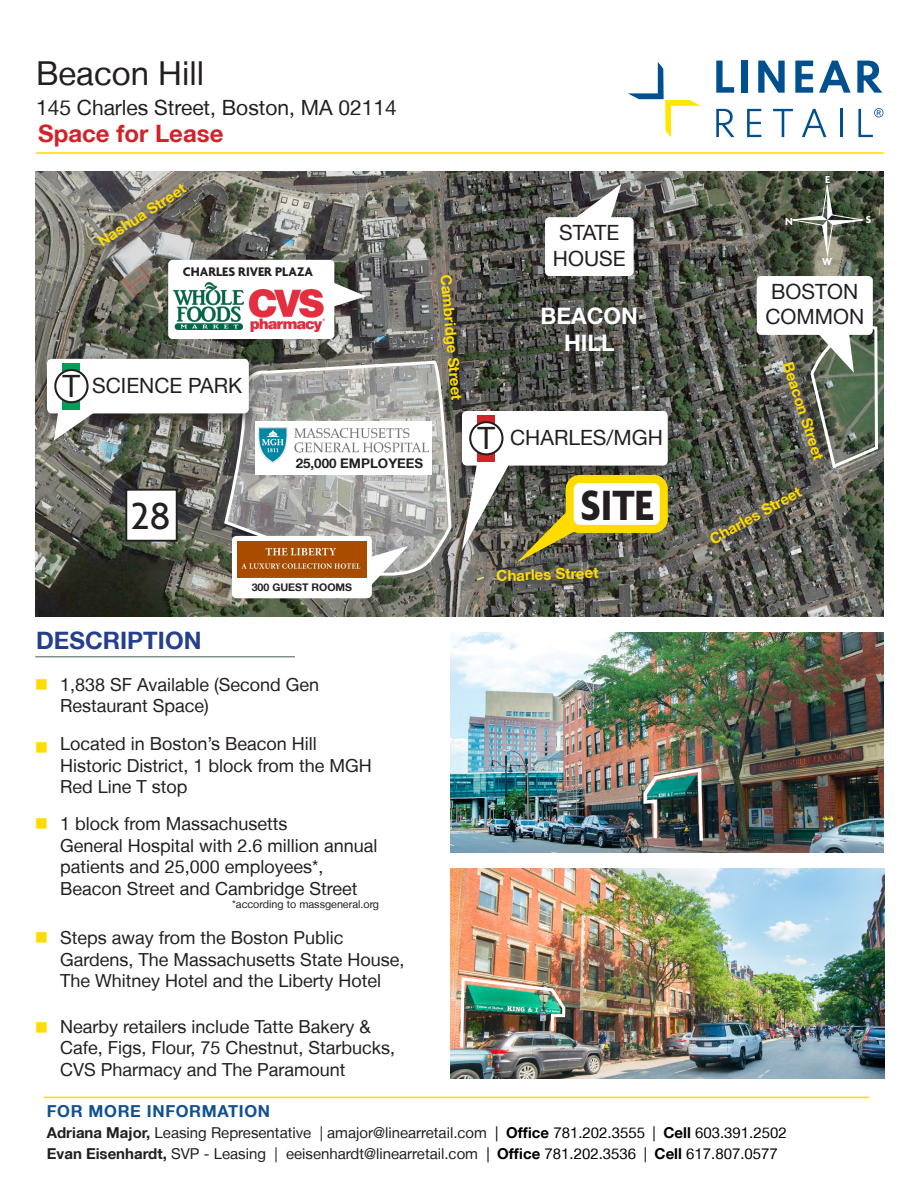
<style>
.page{position:relative;width:918px;height:1188px;background:#fff}
.page>*{position:absolute;margin:0;border:0;box-sizing:border-box;transform-origin:0 0}
.t1{font:700 45.75px "Agenda";color:#231f20;scale:.91 1}
.t2{font:500 40.65px "Agenda";color:#231f20}
.t3{font:33px "Helvetica Neue LT";color:#231f20}
.t4{font:30.75px "Helvetica Neue LT";color:#231f20}
.t5{font:700 24px "Helvetica Neue LT";color:#d1232a}
.t6{font:700 24px "Helvetica Neue LT";color:#253f8e}
.t7{font:700 22.65px/27.3px "Helvetica Neue LT";color:#fff;text-align:center}
.t8{font:21px "Helvetica Neue LT";color:#231f20}
.t9{font:18px/21.6px "Helvetica Neue LT";color:#231f20}
.t10{font:18px "Wingdings";color:#ffdc01}
.t11{font:700 16.5px "Helvetica Neue LT";letter-spacing:.04em;color:#115091}
.t12{font:15px/21px "Helvetica Neue LT";color:#231f20}
.t13{font:700 15px "Helvetica Neue LT";color:#ffdc01}
.t14{font:700 13.5px "Agenda";color:#231f20}
.t15{font:700 13.2px "Helvetica Neue LT";color:#231f20}
.t16{font:700 10.95px "Agenda";color:#fff}
.t17{font:10.8px "Helvetica Neue LT";color:#231f20}
.t18{font:700 10.5px "Helvetica Neue LT";color:#231f20}
.s1{font-weight:700}
.s2{color:#000}
.s3{font-weight:700;color:#000}
</style>
<div class="page">
<hr style="left:36px;top:152px;width:848px;height:2px;background:#ffdc01">
<hr style="left:35px;top:656px;width:260px;height:1px;background:#4b5a52">
<img style="left:451px;top:632px;width:432px;height:221px">
<img style="left:451px;top:869px;width:434px;height:210px">
<img style="left:36px;top:172px;width:848px;height:445px">
<svg style="left:223px;top:358px;width:230px;height:226px;background:#a2a29f"></svg>
<div style="left:255px;top:421px;width:177px;height:53px;background:#fff"></div>
<img style="left:259px;top:428px;width:167px;height:34px">
<div style="left:287px;top:449px;width:145px;height:30px;background:#fff;opacity:.75"></div>
<div style="left:168px;top:260px;width:166px;height:79px;background:#fff;border-radius:4px"></div>
<img style="left:249px;top:290px;width:75px;height:42px">
<img style="left:174px;top:283px;width:70px;height:46px">
<svg style="left:334px;top:281px;width:32px;height:27px"></svg>
<div style="left:232px;top:536px;width:140px;height:62px;background:#fff;border-radius:4px"></div>
<img style="left:237px;top:541px;width:130px;height:36px">
<div style="left:243px;top:573px;width:118px;height:27px;background:#fff;opacity:.75"></div>
<svg style="left:371px;top:545px;width:37px;height:42px"></svg>
<div style="left:451px;top:404px;width:229px;height:78px;background:#231f20;opacity:.75"></div>
<svg style="left:462px;top:411px;width:206px;height:152px"></svg>
<div style="left:492px;top:564px;width:117px;height:29px;background:#231f20;opacity:.75"></div>
<div style="left:126px;top:490px;width:51px;height:51px;background:#fff"></div>
<div style="left:125px;top:489px;width:53px;height:53px;border:2px solid #231f20"></div>
<div style="left:436px;top:270px;width:36px;height:141px;background:#231f20;opacity:.75"></div>
<div style="left:706px;top:483px;width:107px;height:71px;background:#231f20;opacity:.75"></div>
<div style="left:779px;top:357px;width:54px;height:114px;background:#231f20;opacity:.75"></div>
<svg style="left:789px;top:182px;width:74px;height:76px;background:#596150"></svg>
<div style="left:36px;top:352px;width:225px;height:78px;background:#231f20;opacity:.75"></div>
<div style="left:570px;top:479px;width:94px;height:50px;background:#fff;border-radius:10px"></div>
<div style="left:566px;top:475px;width:102px;height:58px;border:8px solid #ffdc01;border-radius:10px"></div>
<svg style="left:47px;top:359px;width:202px;height:81px"></svg>
<div style="left:757px;top:276px;width:116px;height:59px;background:#fff;border-radius:4px"></div>
<svg style="left:809px;top:323px;width:71px;height:147px"></svg>
<div style="left:545px;top:217px;width:89px;height:59px;background:#fff;border-radius:4px"></div>
<svg style="left:571px;top:184px;width:50px;height:34px"></svg>
<div style="left:93px;top:180px;width:105px;height:76px;background:#231f20;opacity:.75"></div>
<svg style="left:716px;top:61px;width:18px;height:32px"></svg>
<div style="left:741px;top:61px;width:7px;height:32px;background:#005090"></div>
<svg style="left:758px;top:61px;width:27px;height:32px"></svg>
<svg style="left:795px;top:61px;width:18px;height:32px"></svg>
<svg style="left:819px;top:61px;width:32px;height:32px"></svg>
<svg style="left:857px;top:61px;width:25px;height:32px"></svg>
<svg style="left:716px;top:109px;width:18px;height:28px"></svg>
<svg style="left:747px;top:109px;width:14px;height:28px"></svg>
<svg style="left:773px;top:109px;width:20px;height:28px"></svg>
<svg style="left:802px;top:109px;width:24px;height:28px"></svg>
<hr style="left:840px;top:109px;width:2px;height:28px;background:#005090">
<svg style="left:858px;top:108px;width:26px;height:29px"></svg>
<svg style="left:628px;top:62px;width:73px;height:75px"></svg>
<img style="left:458px;top:976px;width:109px;height:73px">
<hr style="left:44px;top:1097px;width:825px;height:1px;background:#ffdc01">
<p class="t3" style="left:36px;top:53px;width:170px">Beacon Hill</p>
<p class="t8" style="left:36px;top:95px;width:363px">145 Charles Street, Boston, MA 02114</p>
<p class="t5" style="left:38px;top:118px;width:187px">Space for Lease</p>
<p class="t13" style="left:94px;top:234px;width:103px;rotate:-33deg">Nashua Street</p>
<p class="t14" style="left:183px;top:263px;width:132px">CHARLES RIVER PLAZA</p>
<p class="t4" style="left:63px;top:368px;width:19px">T</p>
<p class="t8" style="left:92px;top:373px;width:152px">SCIENCE PARK</p>
<p class="t2" style="left:131px;top:494px;width:41px">28</p>
<p class="t6" style="left:36px;top:626px;width:167px">DESCRIPTION</p>
<p class="t15" style="left:296px;top:456px;width:129px">25,000 EMPLOYEES</p>
<p class="t18" style="left:252px;top:580px;width:102px">300 GUEST ROOMS</p>
<p class="t10" style="left:35px;top:675px;width:15px">■</p>
<p class="t9" style="left:60px;top:673px;width:261px">1,838 SF Available (Second Gen</p>
<p class="t9" style="left:60px;top:695px;width:150px">Restaurant Space)</p>
<p class="t10" style="left:35px;top:737px;width:15px">■</p>
<p class="t9" style="left:60px;top:733px;width:258px">Located in Boston’s Beacon Hill</p>
<p class="t9" style="left:60px;top:754px;width:313px">Historic District, 1 block from the MGH</p>
<p class="t9" style="left:60px;top:776px;width:129px">Red Line T stop</p>
<p class="t10" style="left:35px;top:814px;width:15px">■</p>
<p class="t9" style="left:60px;top:812px;width:229px">1 block from Massachusetts</p>
<p class="t9" style="left:60px;top:834px;width:319px">General Hospital with 2.6 million annual patients and 25,000 employees*,</p>
<p class="t9" style="left:60px;top:877px;width:299px">Beacon Street and Cambridge Street</p>
<p class="t17" style="left:232px;top:898px;width:148px">*according to massgeneral.org</p>
<p class="t10" style="left:35px;top:928px;width:15px">■</p>
<p class="t9" style="left:60px;top:926px;width:285px">Steps away from the Boston Public</p>
<p class="t9" style="left:60px;top:948px;width:346px">Gardens, The Massachusetts State House,<br>The Whitney Hotel and the Liberty Hotel</p>
<p class="t10" style="left:35px;top:1018px;width:15px">■</p>
<p class="t9" style="left:60px;top:1015px;width:337px">Nearby retailers include Tatte Bakery &amp;<br>Cafe, Figs, Flour, 75 Chestnut, Starbucks,</p>
<p class="t9" style="left:60px;top:1058px;width:287px">CVS Pharmacy and The Paramount</p>
<p class="t13" style="left:455px;top:273px;width:128px;rotate:85deg">Cambridge Street</p>
<p class="t8" style="left:559px;top:220px;width:62px">STATE</p>
<p class="t8" style="left:553px;top:246px;width:74px">HOUSE</p>
<p class="t7" style="left:541px;top:302px;width:99px">BEACON<br>HILL</p>
<p class="t4" style="left:478px;top:420px;width:19px">T</p>
<p class="t8" style="left:510px;top:425px;width:154px">CHARLES/MGH</p>
<p class="t1" style="left:580px;top:478px;width:82px">SITE</p>
<p class="t13" style="left:496px;top:567px;width:104px;rotate:-2deg">Charles Street</p>
<p class="t16" style="left:785px;top:216px;width:9px">N</p>
<p class="t16" style="left:825px;top:173px;width:6px">E</p>
<p class="t16" style="left:822px;top:255px;width:12px">W</p>
<p class="t16" style="left:866px;top:213px;width:7px">S</p>
<p class="t8" style="left:771px;top:279px;width:89px">BOSTON</p>
<p class="t8" style="left:765px;top:304px;width:100px">COMMON</p>
<p class="t13" style="left:796px;top:359px;width:103px;rotate:72deg">Beacon Street</p>
<p class="t13" style="left:706px;top:532px;width:104px;rotate:-29deg">Charles Street</p>
<p class="t11" style="left:47px;top:1101px;width:225px">FOR MORE INFORMATION</p>
<p class="t12" style="left:47px;top:1122px;width:741px"><span class="s1">Adriana Major,</span> Leasing Representative | amajor@linearretail.com <span class="s2">|</span> <span class="s3">Office</span> <span class="s2">781.202.3555 |</span> <span class="s3">Cell</span> <span class="s2">603.391.2502<br></span><span class="s1">Evan Eisenhardt,</span> SVP - Leasing | eeisenhardt@linearretail.com <span class="s2">|</span> <span class="s3">Office</span> <span class="s2">781.202.3536 |</span> <span class="s3">Cell</span> <span class="s2">617.807.0577</span></p>
</div>
